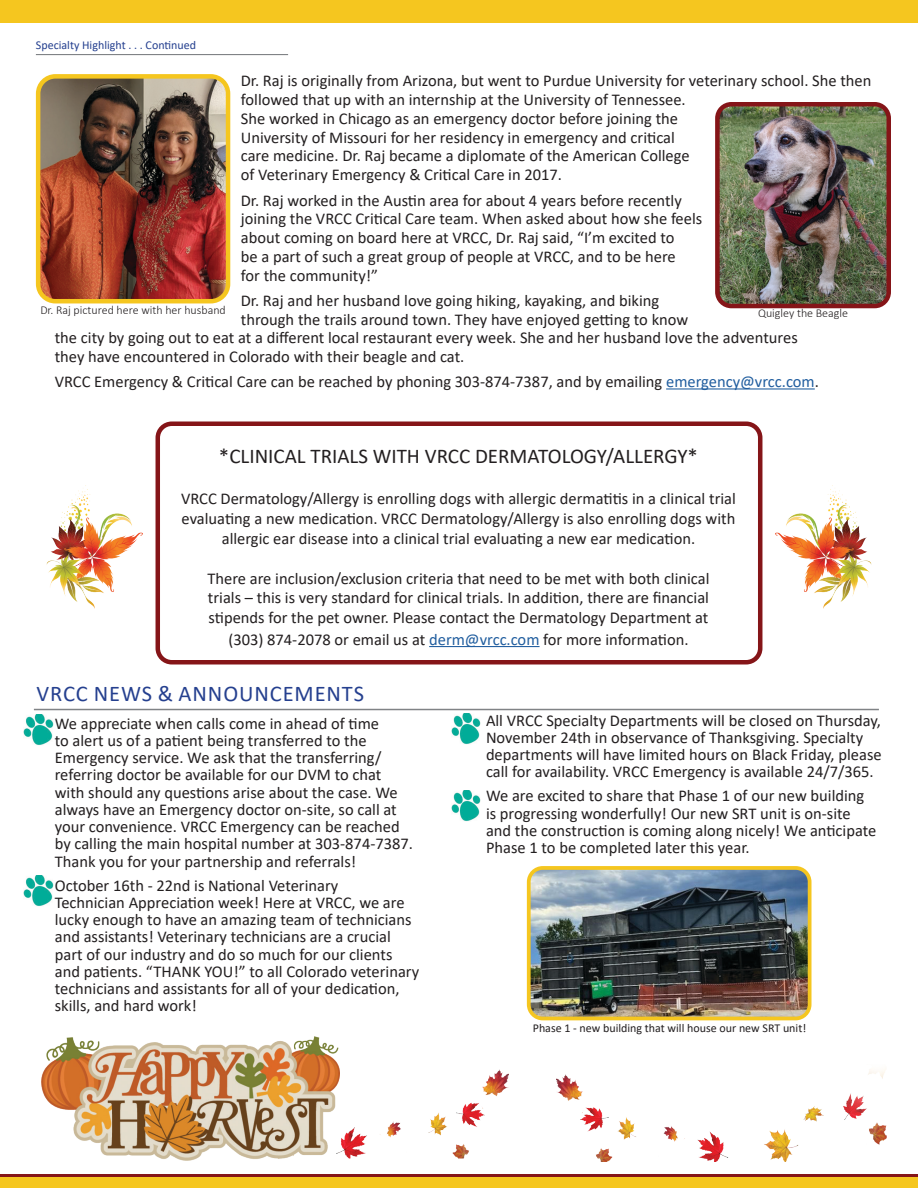
<style>
.page{position:relative;width:918px;height:1188px;background:#fff}
.page>*{position:absolute;margin:0;border:0;box-sizing:border-box;transform-origin:0 0}
.t1{font:22.5px "Calibri";letter-spacing:.04em;color:#25408f}
.t2{font:21px "Calibri";color:#231f20}
.t3{font:16.5px/17.2px "Calibri";color:#231f20}
.t4{font:300 12px "Calibri";color:#231f20}
.t5{font:12px "Calibri";color:#231f20}
.t6{font:12px "Calibri";color:#25408f}
.s1{color:#215e9f}
</style>
<div class="page">
<img style="left:339px;top:1067px;width:169px;height:91px">
<img style="left:556px;top:1069px;width:330px;height:93px">
<img style="left:41px;top:1037px;width:298px;height:123px">
<div style="left:0;top:0;width:918px;height:22px;background:#f5c61f"></div>
<hr style="left:36px;top:54px;width:252px;height:1px;background:#808386">
<svg style="left:0;top:1174px;width:918px;height:4px;background:#a14119"></svg>
<div style="left:0;top:1178px;width:918px;height:10px;background:#f5c61f"></div>
<img style="left:24px;top:714px;width:29px;height:31px">
<hr style="left:34px;top:709px;width:845px;height:1px;background:#808386">
<img style="left:24px;top:875px;width:29px;height:31px">
<img style="left:451px;top:713px;width:30px;height:31px">
<img style="left:41px;top:79px;width:184px;height:219px">
<div style="left:36px;top:74px;width:194px;height:229px;border:4px solid #f5c61f;border-radius:17px"></div>
<hr style="left:666px;top:388px;width:149px;height:2px;background:#215e9f">
<img style="left:720px;top:107px;width:166px;height:196px">
<div style="left:715px;top:102px;width:176px;height:206px;border:4px solid #851518;border-radius:14px"></div>
<img style="left:451px;top:790px;width:30px;height:31px">
<hr style="left:429px;top:646px;width:111px;height:1px;background:#215e9f">
<div style="left:156px;top:422px;width:606px;height:243px;border:4px solid #851518;border-radius:14px"></div>
<img style="left:775px;top:485px;width:97px;height:124px">
<img style="left:46px;top:485px;width:97px;height:124px">
<img style="left:532px;top:871px;width:275px;height:144px">
<div style="left:527px;top:866px;width:285px;height:154px;border:4px solid #f5c61f;border-radius:14px"></div>
<p class="t6" style="left:36px;top:36px;width:162px">Specialty Highlight . . . Continued</p>
<p class="t3" style="left:241px;top:71px;width:632px;line-height:18.8px">Dr. Raj is originally from Arizona, but went to Purdue University for veterinary school. She then followed that up with an internship at the University of Tennessee.<br>She worked in Chicago as an emergency doctor before joining the<br>University of Missouri for her residency in emergency and critical<br>care medicine. Dr. Raj became a diplomate of the American College<br>of Veterinary Emergency &amp; Critical Care in 2017.</p>
<p class="t3" style="left:241px;top:190px;width:463px;line-height:18.8px">Dr. Raj worked in the Austin area for about 4 years before recently joining the VRCC Critical Care team. When asked about how she feels about coming on board here at VRCC, Dr. Raj said, “I’m excited to<br>be a part of such a great group of people at VRCC, and to be here<br>for the community!”</p>
<p class="t3" style="left:241px;top:291px;width:449px;line-height:18.8px">Dr. Raj and her husband love going hiking, kayaking, and biking through the trails around town. They have enjoyed getting to know</p>
<p class="t4" style="left:40px;top:303px;width:187px">Dr. Raj pictured here with her husband</p>
<p class="t3" style="left:55px;top:328px;width:745px;line-height:18.8px">the city by going out to eat at a different local restaurant every week. She and her husband love the adventures they have encountered in Colorado with their beagle and cat.</p>
<p class="t3" style="left:55px;top:373px;width:766px">VRCC Emergency &amp; Critical Care can be reached by phoning 303-874-7387, and by emailing <span class="s1">emergency@vrcc.com</span>.</p>
<p class="t4" style="left:758px;top:306px;width:92px">Quigley the Beagle</p>
<p class="t2" style="left:219px;top:441px;width:481px">*CLINICAL TRIALS WITH VRCC DERMATOLOGY/ALLERGY*</p>
<p class="t3" style="left:181px;top:489px;width:556px;line-height:19.8px;text-align:center">VRCC Dermatology/Allergy is enrolling dogs with allergic dermatitis in a clinical trial evaluating a new medication. VRCC Dermatology/Allergy is also enrolling dogs with allergic ear disease into a clinical trial evaluating a new ear medication.</p>
<p class="t3" style="left:207px;top:568px;width:504px;line-height:19.8px;text-align:justify">There are inclusion/exclusion criteria that need to be met with both clinical trials – this is very standard for clinical trials. In addition, there are financial stipends for the pet owner. Please contact the Dermatology Department at</p>
<p class="t3" style="left:228px;top:630px;width:462px">(303) 874-2078 or email us at <span class="s1">derm@vrcc.com</span> for more information.</p>
<p class="t1" style="left:36px;top:678px;width:329px">VRCC NEWS &amp; ANNOUNCEMENTS</p>
<p class="t3" style="left:55px;top:714px;width:360px">We appreciate when calls come in ahead of time<br>to alert us of a patient being transferred to the Emergency service. We ask that the transferring/ referring doctor be available for our DVM to chat with should any questions arise about the case. We always have an Emergency doctor on-site, so call at your convenience. VRCC Emergency can be reached by calling the main hospital number at 303-874-7387.<br>Thank you for your partnership and referrals!</p>
<p class="t3" style="left:55px;top:876px;width:366px">October 16th - 22nd is National Veterinary<br>Technician Appreciation week! Here at VRCC, we are lucky enough to have an amazing team of technicians and assistants! Veterinary technicians are a crucial part of our industry and do so much for our clients and patients. “THANK YOU!” to all Colorado veterinary technicians and assistants for all of your dedication, skills, and hard work!</p>
<p class="t3" style="left:486px;top:711px;width:397px">All VRCC Specialty Departments will be closed on Thursday, November 24th in observance of Thanksgiving. Specialty departments will have limited hours on Black Friday, please call for availability. VRCC Emergency is available 24/7/365.</p>
<p class="t3" style="left:486px;top:787px;width:392px">We are excited to share that Phase 1 of our new building is progressing wonderfully! Our new SRT unit is on-site and the construction is coming along nicely! We anticipate Phase 1 to be completed later this year.</p>
<p class="t5" style="left:533px;top:1020px;width:275px">Phase 1 - new building that will house our new SRT unit!</p>
</div>
